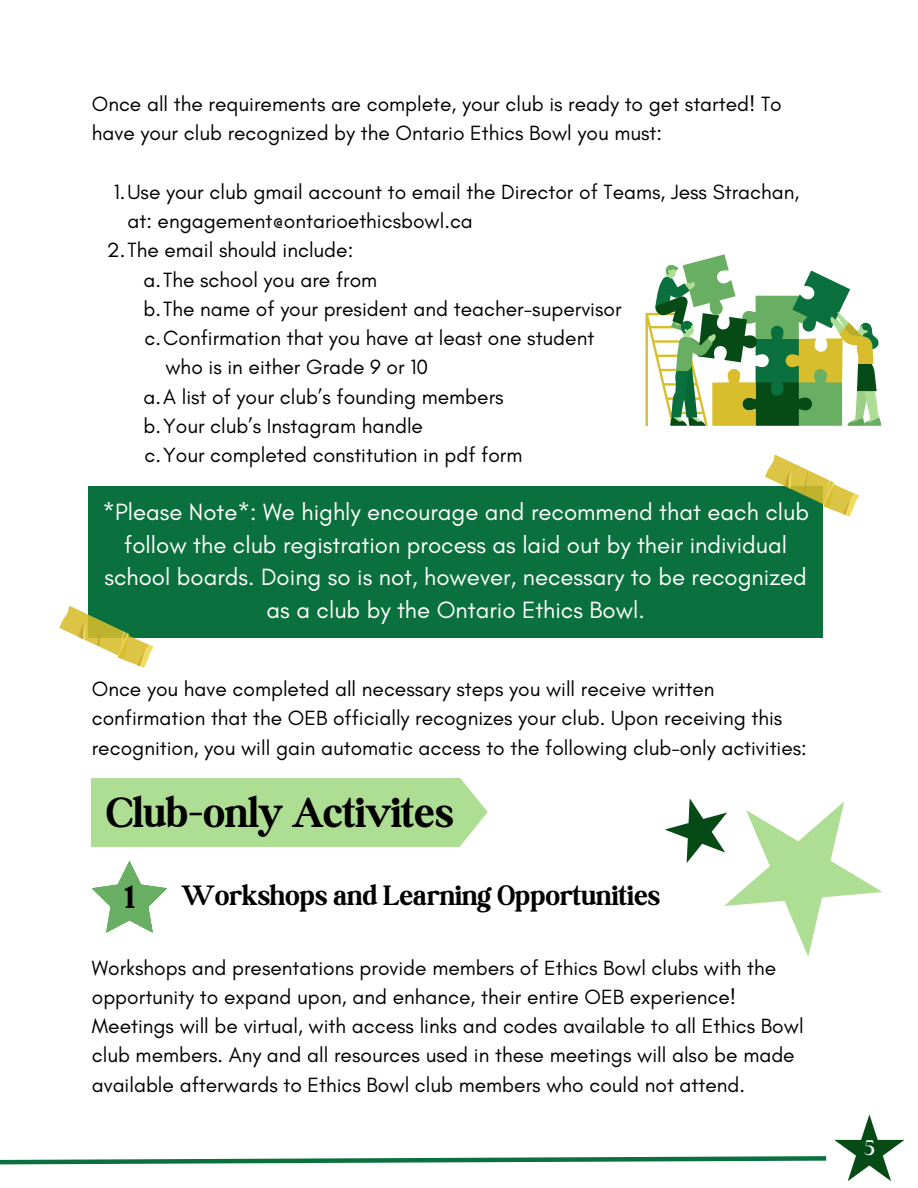
<style>
.page{position:relative;width:918px;height:1188px;background:#fff}
.page>*{position:absolute;margin:0;border:0;box-sizing:border-box;transform-origin:0 0}
.t1{font:700 45px "Boston Angel";color:#000}
.t2{font:700 36px "Boston Angel";color:#000}
.t3{font:700 30px "Boston Angel";color:#000}
.t4{font:24px/32.7px "Glacial Indifference";color:#fff;text-align:center}
.t5{font:300 24px "Boston Angel";color:#fff}
.t6{font:21px/29.2px "Glacial Indifference";color:#000}
</style>
<div class="page">
<svg style="left:0;top:1114px;width:904px;height:67px"></svg>
<div style="left:89px;top:486px;width:734px;height:152px;background:#09703e"></div>
<svg style="left:765px;top:454px;width:94px;height:63px"></svg>
<svg style="left:59px;top:605px;width:95px;height:63px"></svg>
<div style="left:168px;top:778px;width:292px;height:68px;background:#aedd94"></div>
<svg style="left:460px;top:778px;width:28px;height:68px"></svg>
<div style="left:92px;top:778px;width:236px;height:68px;background:#aedd94"></div>
<svg style="left:646px;top:254px;width:235px;height:172px"></svg>
<svg style="left:92px;top:861px;width:75px;height:72px"></svg>
<svg style="left:665px;top:798px;width:217px;height:159px"></svg>
<p class="t6" style="left:92px;top:89px;width:692px">Once all the requirements are complete, your club is ready to get started! To have your club recognized by the Ontario Ethics Bowl you must:</p>
<p class="t6" style="left:127px;top:177px;width:673px;text-indent:-14px">1.Use your club gmail account to email the Director of Teams, Jess Strachan, at: engagement@ontarioethicsbowl.ca</p>
<p class="t6" style="left:107px;top:235px;width:248px">2.The email should include:</p>
<p class="t6" style="left:144px;top:265px;width:235px">a.The school you are from</p>
<p class="t6" style="left:144px;top:294px;width:480px">b.The name of your president and teacher-supervisor</p>
<p class="t6" style="left:145px;top:323px;width:451px">c.Confirmation that you have at least one student</p>
<p class="t6" style="left:144px;top:382px;width:362px">a.A list of your club’s founding members</p>
<p class="t6" style="left:144px;top:411px;width:281px">b.Your club’s Instagram handle</p>
<p class="t6" style="left:145px;top:440px;width:379px">c.Your completed constitution in pdf form</p>
<p class="t6" style="left:165px;top:352px;width:264px">who is in either Grade 9 or 10</p>
<p class="t4" style="left:102px;top:495px;width:708px">*Please Note*: We highly encourage and recommend that each club follow the club registration process as laid out by their individual school boards. Doing so is not, however, necessary to be recognized as a club by the Ontario Ethics Bowl.</p>
<p class="t6" style="left:92px;top:674px;width:717px">Once you have completed all necessary steps you will receive written confirmation that the OEB officially recognizes your club. Upon receiving this recognition, you will gain automatic access to the following club-only activities:</p>
<p class="t1" style="left:106px;top:785px;width:349px">Club-only Activites</p>
<p class="t2" style="left:124px;top:875px;width:12px">1</p>
<p class="t3" style="left:182px;top:878px;width:480px">Workshops and Learning Opportunities</p>
<p class="t6" style="left:92px;top:953px;width:713px">Workshops and presentations provide members of Ethics Bowl clubs with the opportunity to expand upon, and enhance, their entire OEB experience!<br>Meetings will be virtual, with access links and codes available to all Ethics Bowl club members. Any and all resources used in these meetings will also be made available afterwards to Ethics Bowl club members who could not attend.</p>
<p class="t5" style="left:864px;top:1133px;width:12px">5</p>
</div>
